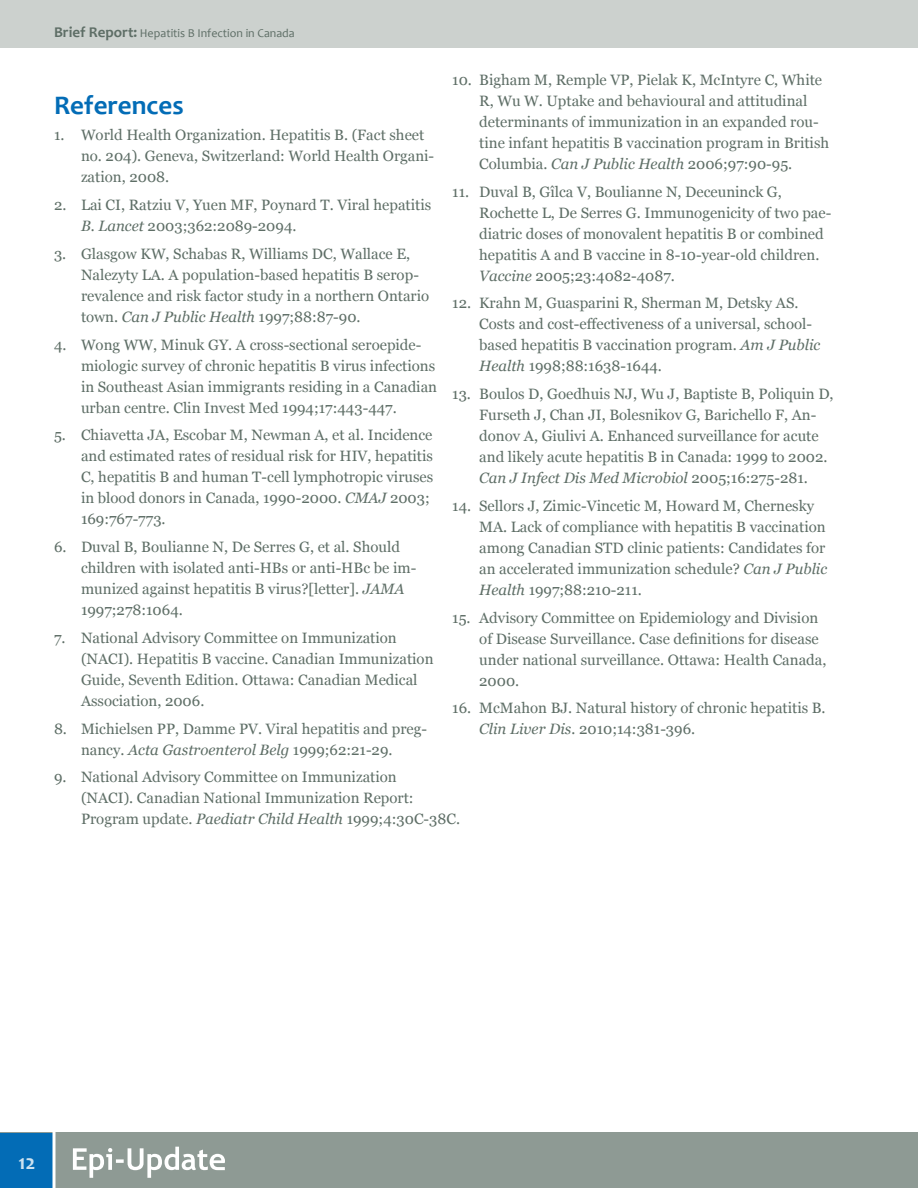
<style>
.page{position:relative;width:918px;height:1188px;background:#fff}
.page>*{position:absolute;margin:0;border:0;box-sizing:border-box;transform-origin:0 0}
.t1{font:700 27px "Candara";color:#036cb6}
.t2{font:700 21px "Candara";color:#cde2f0}
.t3{font:15px/21px "Georgia";color:#5e6e66}
.t4{font:12px "Candara";color:#5e6e66}
.s1{font-weight:700;font-size:15px}
.s2{font-style:italic}
</style>
<div class="page">
<div style="left:0;top:1133px;width:918px;height:55px;background:#8e9a94"></div>
<div style="left:0;top:1133px;width:54px;height:55px;background:#036cb6"></div>
<div style="left:0;top:0;width:918px;height:47px;background:#ccd1ce"></div>
<svg style="left:73px;top:1147px;width:152px;height:31px"></svg>
<svg style="left:52px;top:1132px;width:4px;height:56px"></svg>
<p class="t4" style="left:54px;top:26px;width:242px"><span class="s1">Brief Report:</span> Hepatitis B Infection in Canada</p>
<p class="t3" style="left:479px;top:69px;width:351px;text-indent:-27px">10. Bigham M, Remple VP, Pielak K, McIntyre C, White R, Wu W. Uptake and behavioural and attitudinal determinants of immunization in an expanded rou&shy;tine infant hepatitis B vaccination program in British Columbia. <span class="s2">Can J Public Health</span> 2006;97:90-95.</p>
<p class="t3" style="left:479px;top:181px;width:354px;text-indent:-27px">11. Duval B, Gîlca V, Boulianne N, Deceuninck G, Rochette L, De Serres G. Immunogenicity of two pae&shy;diatric doses of monovalent hepatitis B or combined hepatitis A and B vaccine in 8-10-year-old children.<br><span class="s2">Vaccine</span> 2005;23:4082-4087.</p>
<p class="t3" style="left:479px;top:293px;width:343px;text-indent:-27px">12. Krahn M, Guasparini R, Sherman M, Detsky AS.<br>Costs and cost-effectiveness of a universal, school&shy;based hepatitis B vaccination program. <span class="s2">Am J Public Health</span> 1998;88:1638-1644.</p>
<p class="t3" style="left:479px;top:383px;width:356px;text-indent:-27px">13. Boulos D, Goedhuis NJ, Wu J, Baptiste B, Poliquin D, Furseth J, Chan JI, Bolesnikov G, Barichello F, An&shy;donov A, Giulivi A. Enhanced surveillance for acute and likely acute hepatitis B in Canada: 1999 to 2002.<br><span class="s2">Can J Infect Dis Med Microbiol</span> 2005;16:275-281.</p>
<p class="t3" style="left:479px;top:495px;width:350px;text-indent:-27px">14. Sellors J, Zimic-Vincetic M, Howard M, Chernesky MA. Lack of compliance with hepatitis B vaccination among Canadian STD clinic patients: Candidates for an accelerated immunization schedule? <span class="s2">Can J Public Health</span> 1997;88:210-211.</p>
<p class="t3" style="left:479px;top:607px;width:349px;text-indent:-27px">15. Advisory Committee on Epidemiology and Division of Disease Surveillance. Case definitions for disease under national surveillance. Ottawa: Health Canada, 2000.</p>
<p class="t3" style="left:479px;top:698px;width:348px;text-indent:-27px">16. McMahon BJ. Natural history of chronic hepatitis B.<br><span class="s2">Clin Liver Dis.</span> 2010;14:381-396.</p>
<h1 class="t1" style="left:54px;top:89px;width:131px">References</h1>
<p class="t3" style="left:81px;top:125px;width:355px;text-indent:-27px">1. World Health Organization. Hepatitis B. (Fact sheet no. 204). Geneva, Switzerland: World Health Organi&shy;zation, 2008.</p>
<p class="t3" style="left:81px;top:195px;width:352px;text-indent:-27px">2. Lai CI, Ratziu V, Yuen MF, Poynard T. Viral hepatitis<br><span class="s2">B. Lancet</span> 2003;362:2089-2094.</p>
<p class="t3" style="left:81px;top:243px;width:350px;text-indent:-27px">3. Glasgow KW, Schabas R, Williams DC, Wallace E, Nalezyty LA. A population-based hepatitis B serop&shy;revalence and risk factor study in a northern Ontario town. <span class="s2">Can J Public Health</span> 1997;88:87-90.</p>
<p class="t3" style="left:81px;top:334px;width:358px;text-indent:-27px">4. Wong WW, Minuk GY. A cross-sectional seroepide&shy;miologic survey of chronic hepatitis B virus infections in Southeast Asian immigrants residing in a Canadian urban centre. Clin Invest Med 1994;17:443-447.</p>
<p class="t3" style="left:81px;top:425px;width:354px;text-indent:-27px">5. Chiavetta JA, Escobar M, Newman A, et al. Incidence and estimated rates of residual risk for HIV, hepatitis C, hepatitis B and human T-cell lymphotropic viruses in blood donors in Canada, 1990-2000. <span class="s2">CMAJ</span> 2003; 169:767-773.</p>
<p class="t3" style="left:81px;top:537px;width:337px;text-indent:-27px">6. Duval B, Boulianne N, De Serres G, et al. Should children with isolated anti-HBs or anti-HBc be im&shy;munized against hepatitis B virus?[letter]. <span class="s2">JAMA </span>1997;278:1064.</p>
<p class="t3" style="left:81px;top:627px;width:354px;text-indent:-27px">7. National Advisory Committee on Immunization (NACI). Hepatitis B vaccine. Canadian Immunization Guide, Seventh Edition. Ottawa: Canadian Medical Association, 2006.</p>
<p class="t3" style="left:54px;top:718px;width:375px;text-align:center">8. Michielsen PP, Damme PV. Viral hepatitis and preg&shy;nancy. <span class="s2">Acta Gastroenterol Belg</span> 1999;62:21-29.</p>
<p class="t3" style="left:81px;top:767px;width:381px;text-indent:-27px">9. National Advisory Committee on Immunization<br>(NACI). Canadian National Immunization Report:<br>Program update. <span class="s2">Paediatr Child Health</span> 1999;4:30C-38C.</p>
<h2 class="t2" style="left:18px;top:1149px;width:19px">12</h2>
</div>
